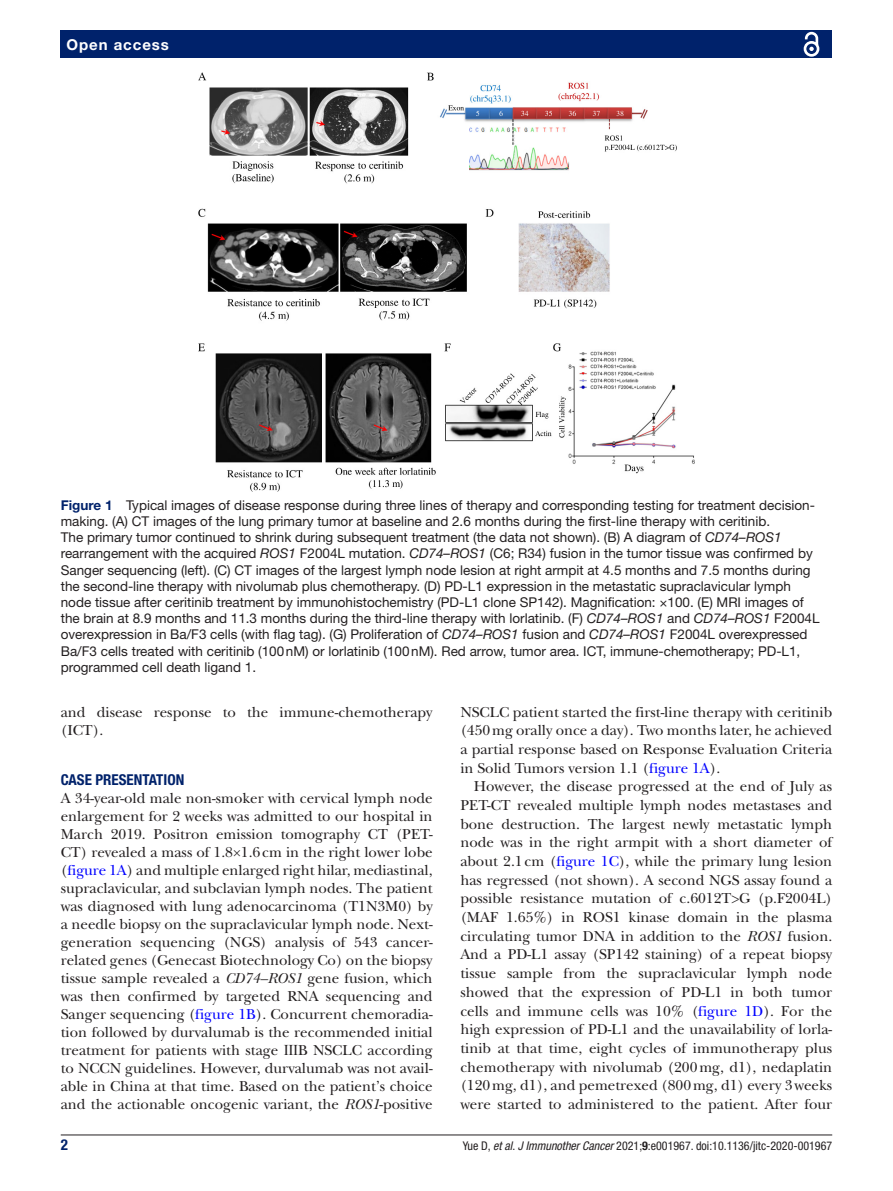
<style>
.page{position:relative;width:893px;height:1191px;background:#fff}
.page>*{position:absolute;margin:0;border:0;box-sizing:border-box;transform-origin:0 0}
.t1{font:15px/18.8px "New Baskerville";color:#231f20;text-align:justify}
.t2{font:700 condensed 15px "Helvetica Neue LT Std";color:#00226b}
.t3{font:700 15px "Helvetica Neue LT Std";letter-spacing:.065em;color:#fff}
.t4{font:13.5px/16.2px "Helvetica Neue LT Std";color:#231f20}
.t5{font:condensed 12px "Helvetica Neue LT Std";color:#231f20}
.s1{font-weight:700;color:#00226b}
.s2{font-style:italic}
.s3{color:#00f}
.s4{font-family:"Times New Roman"}
.s5{font-weight:700}
</style>
<div class="page">
<hr style="left:61px;top:1134px;width:771px;height:1px;background:#231f20">
<div style="left:61px;top:31px;width:771px;height:27px;background:#00226b"></div>
<svg style="left:803px;top:31px;width:17px;height:26px"></svg>
<img style="left:198px;top:73px;width:497px;height:419px">
<p class="t3" style="left:66px;top:35px;width:104px">Open access</p>
<p class="t4" style="left:61px;top:496px;width:760px"><span class="s1">Figure 1</span> Typical images of disease response during three lines of therapy and corresponding testing for treatment decision&shy;making. (A) CT images of the lung primary tumor at baseline and 2.6 months during the first-line therapy with ceritinib.<br>The primary tumor continued to shrink during subsequent treatment (the data not shown). (B) A diagram of <span class="s2">CD74–ROS1 </span>rearrangement with the acquired <span class="s2">ROS1</span> F2004L mutation. <span class="s2">CD74–ROS1</span> (C6; R34) fusion in the tumor tissue was confirmed by Sanger sequencing (left). (C) CT images of the largest lymph node lesion at right armpit at 4.5 months and 7.5 months during the second-line therapy with nivolumab plus chemotherapy. (D) PD-L1 expression in the metastatic supraclavicular lymph node tissue after ceritinib treatment by immunohistochemistry (PD-L1 clone SP142). Magnification: ×100. (E) MRI images of the brain at 8.9 months and 11.3 months during the third-line therapy with lorlatinib. (F) <span class="s2">CD74–ROS1</span> and <span class="s2">CD74–ROS1</span> F2004L overexpression in Ba/F3 cells (with flag tag). (G) Proliferation of <span class="s2">CD74–ROS1</span> fusion and <span class="s2">CD74–ROS1</span> F2004L overexpressed Ba/F3 cells treated with ceritinib (100nM) or lorlatinib (100nM). Red arrow, tumor area. ICT, immune-chemotherapy; PD-L1, programmed cell death ligand 1.</p>
<p class="t1" style="left:61px;top:703px;width:373px;line-height:18px">and disease response to the immune-chemotherapy (ICT).</p>
<p class="t2" style="left:61px;top:771px;width:125px">CASE PRESENTATION</p>
<p class="t1" style="left:61px;top:789px;width:373px;line-height:18px">A 34-year-old male non-smoker with cervical lymph node enlargement for 2 weeks was admitted to our hospital in March 2019. Positron emission tomography CT (PET-CT) revealed a mass of 1.8×1.6cm in the right lower lobe (<span class="s3">figure 1A</span>) and multiple enlarged right hilar, mediastinal, supraclavicular, and subclavian lymph nodes. The patient was diagnosed with lung adenocarcinoma (T1N3M0) by a needle biopsy on the supraclavicular lymph node. Next&shy;generation sequencing (NGS) analysis of 543 cancer&shy;related genes (Genecast Biotechnology Co) on the biopsy tissue sample revealed a <span class="s2">CD74–ROS1</span> gene fusion, which was then confirmed by targeted RNA sequencing and Sanger sequencing (<span class="s3">figure 1B</span>). Concurrent chemoradia&shy;tion followed by durvalumab is the recommended initial treatment for patients with stage <span class="s4">Ⅲ</span>B NSCLC according to NCCN guidelines. However, durvalumab was not avail&shy;able in China at that time. Based on the patient’s choice and the actionable oncogenic variant, the <span class="s2">ROS1</span>-positive</p>
<p class="t1" style="left:460px;top:702px;width:373px">NSCLC patient started the first-line therapy with ceritinib (450mg orally once a day). Two months later, he achieved a partial response based on Response Evaluation Criteria in Solid Tumors version 1.1 (<span class="s3">figure 1A</span>).</p>
<p class="t1" style="left:460px;top:777px;width:373px;text-indent:14px">However, the disease progressed at the end of July as PET-CT revealed multiple lymph nodes metastases and bone destruction. The largest newly metastatic lymph node was in the right armpit with a short diameter of about 2.1cm (<span class="s3">figure 1C</span>), while the primary lung lesion has regressed (not shown). A second NGS assay found a possible resistance mutation of c.6012T&gt;G (p.F2004L) (MAF 1.65%) in ROS1 kinase domain in the plasma circulating tumor DNA in addition to the <span class="s2">ROS1</span> fusion.<br>And a PD-L1 assay (SP142 staining) of a repeat biopsy tissue sample from the supraclavicular lymph node showed that the expression of PD-L1 in both tumor cells and immune cells was 10% (<span class="s3">figure 1D</span>). For the high expression of PD-L1 and the unavailability of lorla&shy;tinib at that time, eight cycles of immunotherapy plus chemotherapy with nivolumab (200mg, d1), nedaplatin (120mg, d1), and pemetrexed (800mg, d1) every 3weeks were started to administered to the patient. After four</p>
<p class="t2" style="left:61px;top:1135px;width:9px">2</p>
<p class="t5" style="left:463px;top:1138px;width:371px">Yue D, <span class="s2">et al</span>. <span class="s2">J Immunother Cancer</span> 2021;<span class="s5">9</span>:e001967. doi:10.1136/jitc-2020-001967</p>
</div>
